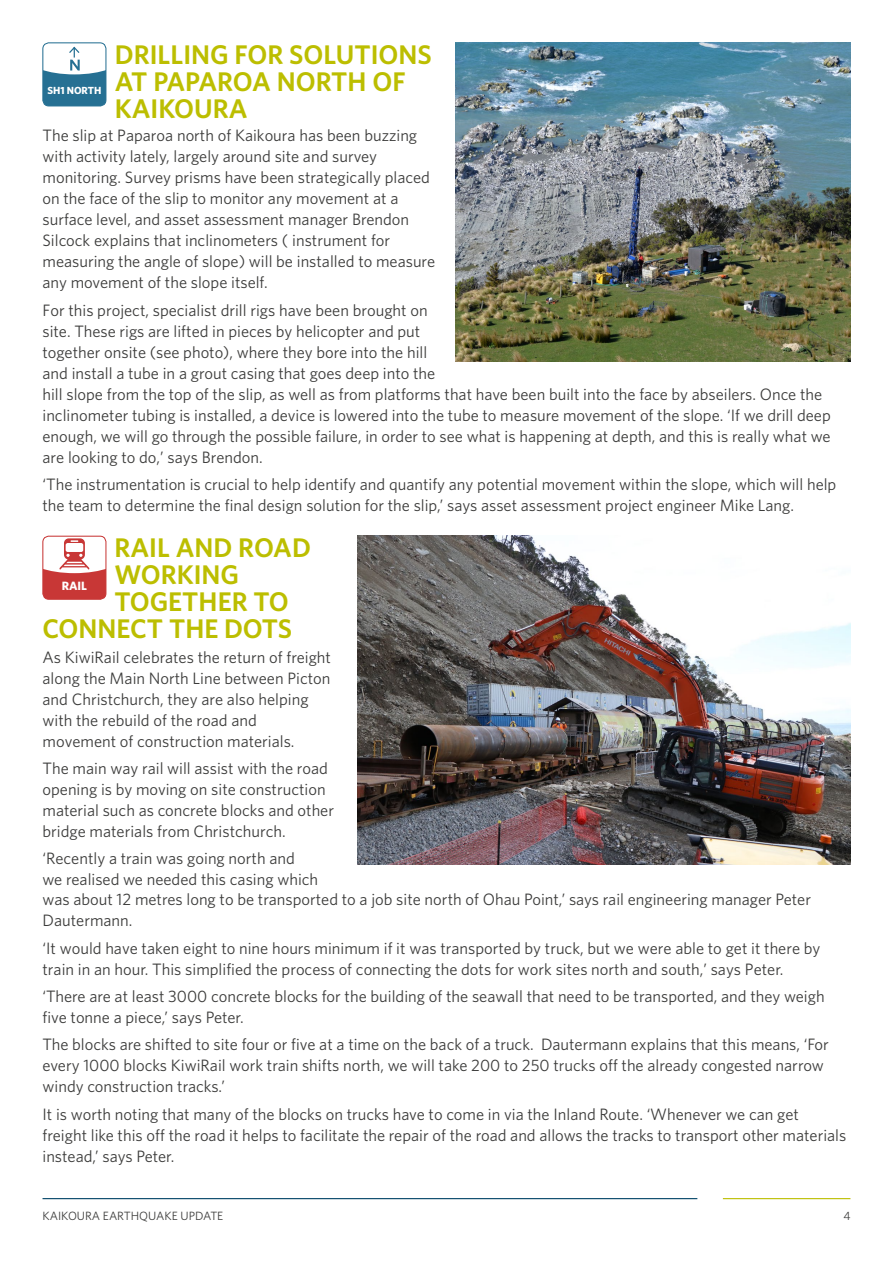
<style>
.page{position:relative;width:893px;height:1263px;background:#fff}
.page>*{position:absolute;margin:0;border:0;box-sizing:border-box;transform-origin:0 0}
.t1{font:600 27px/27px "Whitney";color:#bcbe00}
.t2{font:16.5px/21px "Whitney";color:#3c3c3b}
.t3{font:12px "Whitney";color:#3c3c3b}
.t4{font:700 12px "Whitney";color:#fff}
.t5{font:700 10.35px "Whitney";color:#fff}
</style>
<div class="page">
<hr style="left:43px;top:1198px;width:654px;height:1px;background:#004366">
<hr style="left:723px;top:1198px;width:127px;height:1px;background:#bcbe00">
<img style="left:357px;top:536px;width:493px;height:329px">
<img style="left:455px;top:43px;width:395px;height:318px">
<div style="left:43px;top:43px;width:63px;height:63px;background:#267093;border-radius:6px"></div>
<div style="left:43px;top:43px;width:63px;height:63px;border:1px solid #267093;border-radius:6px"></div>
<svg style="left:43px;top:43px;width:63px;height:31px;background:#e7eff3"></svg>
<div style="left:43px;top:536px;width:63px;height:63px;background:#c83736;border-radius:6px"></div>
<div style="left:43px;top:536px;width:63px;height:64px;border:1px solid #c83736;border-radius:6px"></div>
<svg style="left:43px;top:536px;width:63px;height:37px;background:#f2d2d2"></svg>
<h1 class="t1" style="left:115px;top:41px;width:319px">DRILLING FOR SOLUTIONS<br>AT PAPAROA NORTH OF<br>KAIKOURA</h1>
<p class="t2" style="left:43px;top:125px;width:394px">The slip at Paparoa north of Kaikoura has been buzzing with activity lately, largely around site and survey monitoring. Survey prisms have been strategically placed on the face of the slip to monitor any movement at a surface level, and asset assessment manager Brendon Silcock explains that inclinometers ( instrument for measuring the angle of slope) will be installed to measure any movement of the slope itself.</p>
<p class="t2" style="left:43px;top:299px;width:790px">For this project, specialist drill rigs have been brought on<br>site. These rigs are lifted in pieces by helicopter and put<br>together onsite (see photo), where they bore into the hill<br>and install a tube in a grout casing that goes deep into the<br>hill slope from the top of the slip, as well as from platforms that have been built into the face by abseilers. Once the inclinometer tubing is installed, a device is lowered into the tube to measure movement of the slope. ‘If we drill deep enough, we will go through the possible failure, in order to see what is happening at depth, and this is really what we are looking to do,’ says Brendon.</p>
<p class="t2" style="left:43px;top:473px;width:795px">‘The instrumentation is crucial to help identify and quantify any potential movement within the slope, which will help the team to determine the final design solution for the slip,’ says asset assessment project engineer Mike Lang.</p>
<h1 class="t1" style="left:114px;top:534px;width:198px">RAIL AND ROAD</h1>
<h1 class="t1" style="left:114px;top:561px;width:126px">WORKING</h1>
<h1 class="t1" style="left:114px;top:588px;width:176px">TOGETHER TO</h1>
<h1 class="t1" style="left:43px;top:615px;width:251px">CONNECT THE DOTS</h1>
<p class="t2" style="left:43px;top:646px;width:290px">As KiwiRail celebrates the return of freight along the Main North Line between Picton and Christchurch, they are also helping with the rebuild of the road and movement of construction materials.</p>
<p class="t2" style="left:43px;top:757px;width:293px">The main way rail will assist with the road opening is by moving on site construction material such as concrete blocks and other bridge materials from Christchurch.</p>
<p class="t2" style="left:43px;top:848px;width:770px">‘Recently a train was going north and<br>we realised we needed this casing which<br>was about 12 metres long to be transported to a job site north of Ohau Point,’ says rail engineering manager Peter Dautermann.</p>
<p class="t2" style="left:43px;top:937px;width:779px">‘It would have taken eight to nine hours minimum if it was transported by truck, but we were able to get it there by train in an hour. This simplified the process of connecting the dots for work sites north and south,’ says Peter.</p>
<p class="t2" style="left:43px;top:985px;width:784px">‘There are at least 3000 concrete blocks for the building of the seawall that need to be transported, and they weigh five tonne a piece,’ says Peter.</p>
<p class="t2" style="left:43px;top:1034px;width:788px">The blocks are shifted to site four or five at a time on the back of a truck. Dautermann explains that this means, ‘For every 1000 blocks KiwiRail work train shifts north, we will take 200 to 250 trucks off the already congested narrow windy construction tracks.’</p>
<p class="t2" style="left:43px;top:1103px;width:805px">It is worth noting that many of the blocks on trucks have to come in via the Inland Route. ‘Whenever we can get freight like this off the road it helps to facilitate the repair of the road and allows the tracks to transport other materials instead,’ says Peter.</p>
<p class="t5" style="left:47px;top:84px;width:56px">SH1 NORTH</p>
<p class="t4" style="left:62px;top:578px;width:27px">RAIL</p>
<p class="t3" style="left:43px;top:1208px;width:182px">KAIKOURA EARTHQUAKE UPDATE</p>
<p class="t3" style="left:843px;top:1208px;width:9px">4</p>
</div>
